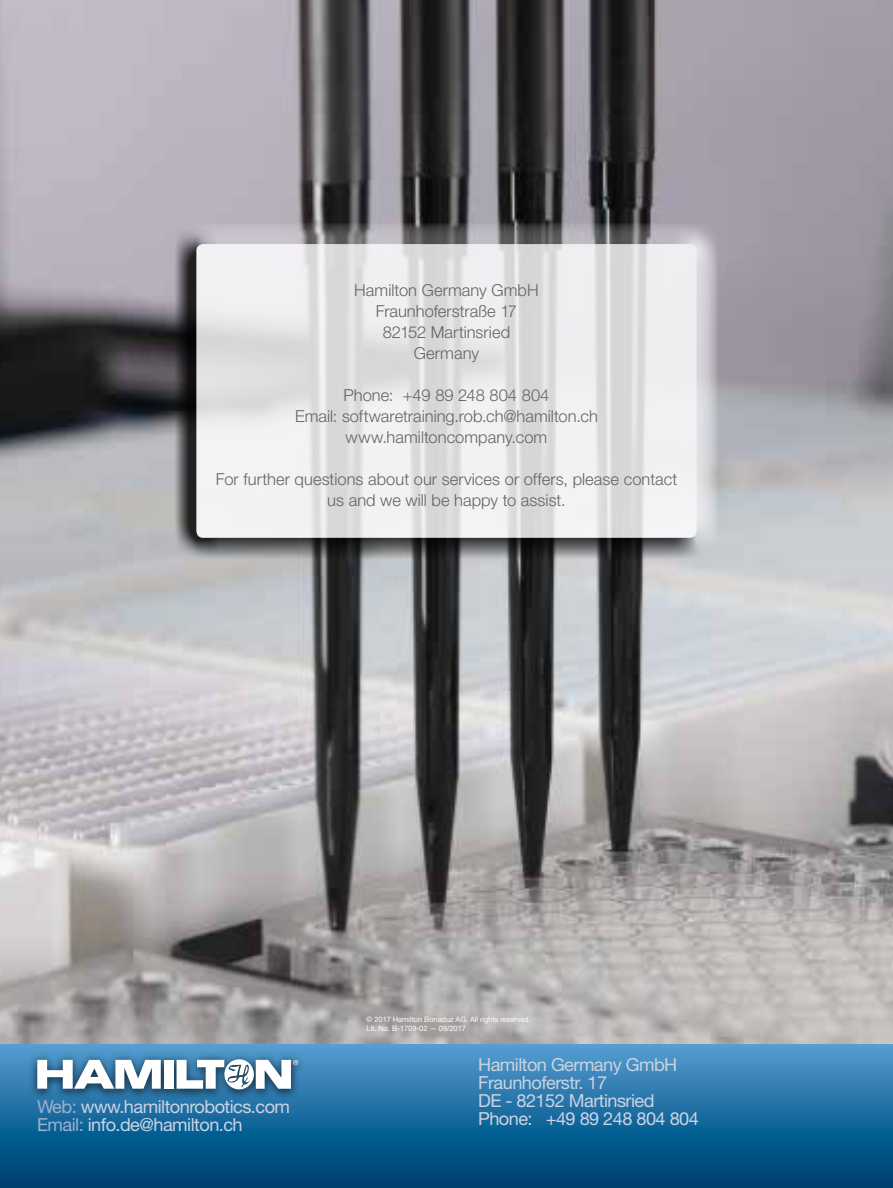
<style>
.page{position:relative;width:893px;height:1188px;background:#fff}
.page>*{position:absolute;margin:0;border:0;box-sizing:border-box;transform-origin:0 0}
.t1{font:18px/18px "Helvetica Neue LT Pro";letter-spacing:-.03em;color:#cbd3e3}
.t2{font:300 16.5px/21px "Helvetica Neue LT Pro";color:#636466;text-align:center}
.t3{font:7.5px/9px "Helvetica Neue LT Pro";letter-spacing:-.01em;color:#fff}
.s1{color:#9eb0ce}
</style>
<div class="page">
<img style="left:0;top:0;width:893px;height:1045px">
<svg style="left:184px;top:223px;width:534px;height:332px;background:#a3a1a7"></svg>
<svg style="left:175px;top:227px;width:534px;height:333px;background:#757477"></svg>
<svg style="left:196px;top:244px;width:501px;height:294px"></svg>
<svg style="left:0;top:1045px;width:893px;height:143px;background:#19689b"></svg>
<div style="left:29px;top:1055px;width:276px;height:45px;background:#2875a9"></div>
<div style="left:27px;top:1050px;width:280px;height:49px;background:#000;opacity:.4"></div>
<div style="left:164px;top:1060px;width:10px;height:29px;background:#fff"></div>
<svg style="left:37px;top:1060px;width:124px;height:29px;background:#b2c6d4"></svg>
<svg style="left:177px;top:1059px;width:121px;height:30px;background:#aac0cf"></svg>
<p class="t2" style="left:354px;top:280px;width:186px">Hamilton Germany GmbH<br>Fraunhoferstraße 17<br>82152 Martinsried<br>Germany</p>
<p class="t2" style="left:295px;top:385px;width:304px">Phone: +49 89 248 804 804<br>Email: softwaretraining.rob.ch@hamilton.ch www.hamiltoncompany.com</p>
<p class="t2" style="left:216px;top:469px;width:463px">For further questions about our services or offers, please contact us and we will be happy to assist.</p>
<p class="t1" style="left:37px;top:1098px;width:255px"><span class="s1">Web:</span> www.hamiltonrobotics.com<br><span class="s1">Email:</span> info.de@hamilton.ch</p>
<p class="t3" style="left:367px;top:1015px;width:166px">© 2017 Hamilton Bonaduz AG. All rights reserved.<br>Lit. No. B-1709-02 — 09/2017</p>
<p class="t1" style="left:478px;top:1055px;width:222px">Hamilton Germany GmbH<br>Fraunhoferstr. 17<br>DE - 82152 Martinsried<br>Phone: +49 89 248 804 804</p>
</div>
